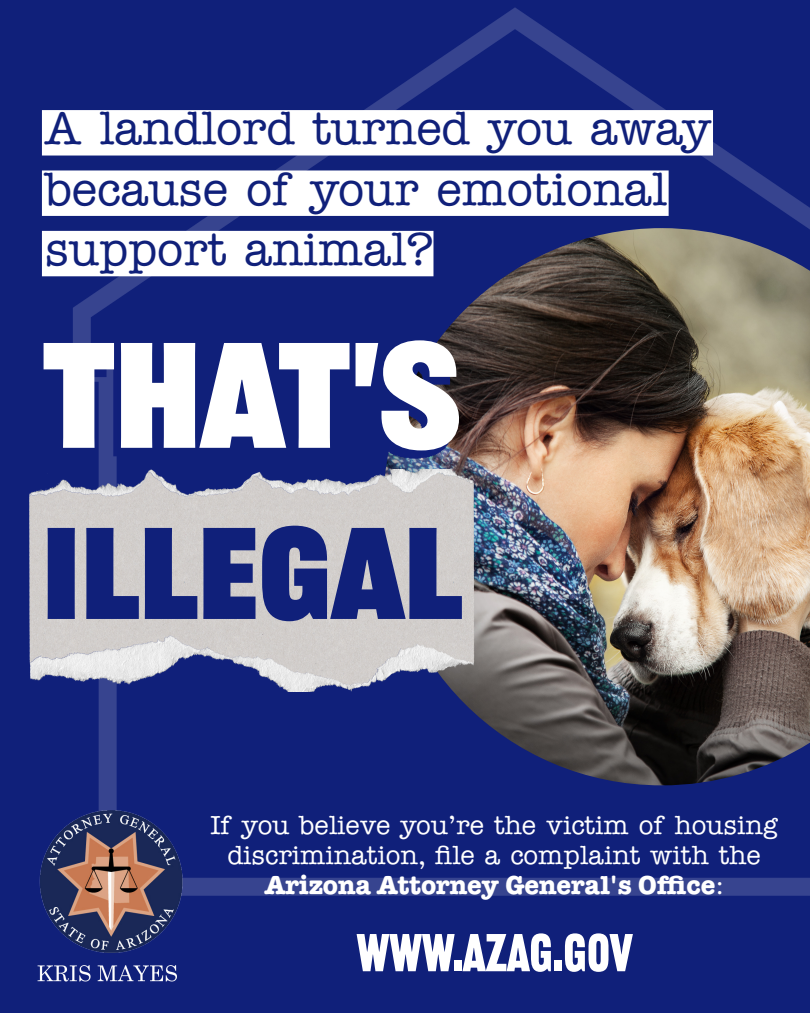
<style>
.page{position:relative;width:810px;height:1013px;background:#fff}
.page>*{position:absolute;margin:0;border:0;box-sizing:border-box;transform-origin:0 0}
.t1{font:700 146.5px "Railroad Gothic ATF";color:#fff}
.t2{font:700 127.2px "Railroad Gothic ATF";color:#10207a}
.t3{font:52px "Railroad Gothic ATF";color:#fff}
.t4{font:500 46.8px/60.4px "American Typewriter ITC Pro";color:#10207a}
.t5{font:500 26.3px/30px "American Typewriter ITC Pro";color:#fff;text-align:center}
.s1{font-weight:700}
</style>
<div class="page">
<div style="left:0;top:0;width:810px;height:1012px;background:#10207a"></div>
<img style="left:56px;top:7px;width:754px;height:889px">
<img style="left:383px;top:228px;width:427px;height:557px">
<svg style="left:42px;top:110px;width:671px;height:166px;fill:#fff"></svg>
<img style="left:37px;top:965px;width:140px;height:17px">
<img style="left:39px;top:810px;width:152px;height:143px">
<img style="left:29px;top:521px;width:445px;height:170px">
<img style="left:29px;top:282px;width:599px;height:239px">
<h3 class="t4" style="left:45px;top:98px;width:668px">A landlord turned you away because of your emotional support animal?</h3>
<h1 class="t1" style="left:43px;top:302px;width:420px">THAT'S</h1>
<h2 class="t2" style="left:43px;top:493px;width:422px">ILLEGAL</h2>
<p class="t5" style="left:211px;top:810px;width:568px">If you believe you’re the victim of housing discrimination, file a complaint with the<br><span class="s1">Arizona Attorney General's Office</span>:</p>
<h3 class="t3" style="left:357px;top:921px;width:277px">WWW.AZAG.GOV</h3>
</div>
